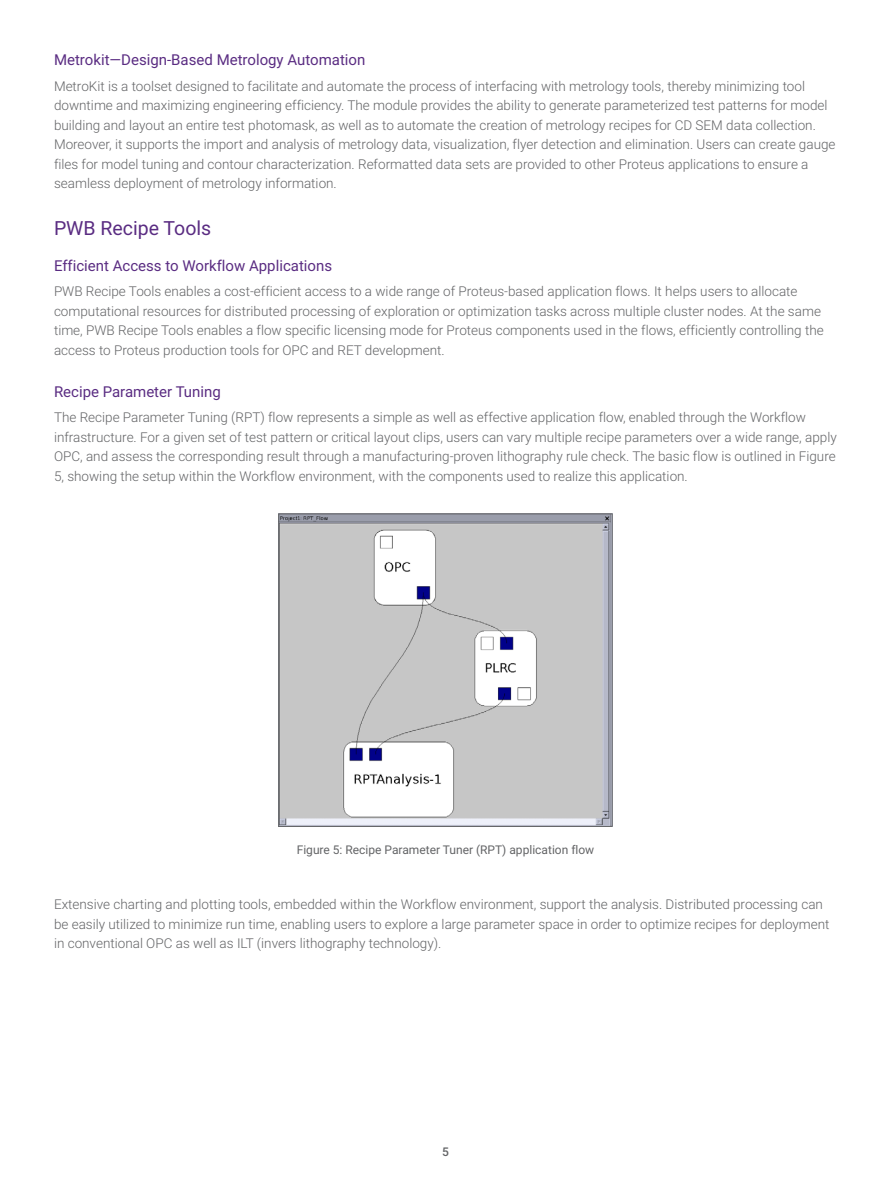
<style>
.page{position:relative;width:891px;height:1188px;background:#fff}
.page>*{position:absolute;margin:0;border:0;box-sizing:border-box;transform-origin:0 0}
.HEADING_1{font:19.5px "Roboto";color:#5a2c82}
.HEADING_2{font:15px "Roboto";color:#5a2c82}
.BODY_COPY{font:300 13.5px/19.5px "Roboto";color:#636466}
.FIGURE_CAPTION{font:12px "Roboto";color:#636466}
.t1{font:500 12px "Roboto";color:#636466}
</style>
<div class="page">
<img style="left:280px;top:515px;width:331px;height:310px">
<div style="left:278px;top:513px;width:335px;height:314px;border:1px solid #636466"></div>
<p class="HEADING_2" style="left:54px;top:49px;width:313px">Metrokit—Design-Based Metrology Automation</p>
<p class="BODY_COPY" style="left:54px;top:76px;width:783px">MetroKit is a toolset designed to facilitate and automate the process of interfacing with metrology tools, thereby minimizing tool downtime and maximizing engineering efficiency. The module provides the ability to generate parameterized test patterns for model building and layout an entire test photomask, as well as to automate the creation of metrology recipes for CD SEM data collection.<br>Moreover, it supports the import and analysis of metrology data, visualization, flyer detection and elimination. Users can create gauge files for model tuning and contour characterization. Reformatted data sets are provided to other Proteus applications to ensure a seamless deployment of metrology information.</p>
<p class="HEADING_1" style="left:54px;top:214px;width:159px">PWB Recipe Tools</p>
<p class="HEADING_2" style="left:54px;top:255px;width:280px">Efficient Access to Workflow Applications</p>
<p class="BODY_COPY" style="left:54px;top:281px;width:771px">PWB Recipe Tools enables a cost-efficient access to a wide range of Proteus-based application flows. It helps users to allocate computational resources for distributed processing of exploration or optimization tasks across multiple cluster nodes. At the same time, PWB Recipe Tools enables a flow specific licensing mode for Proteus components used in the flows, efficiently controlling the access to Proteus production tools for OPC and RET development.</p>
<p class="HEADING_2" style="left:54px;top:381px;width:168px">Recipe Parameter Tuning</p>
<p class="BODY_COPY" style="left:54px;top:407px;width:784px">The Recipe Parameter Tuning (RPT) flow represents a simple as well as effective application flow, enabled through the Workflow infrastructure. For a given set of test pattern or critical layout clips, users can vary multiple recipe parameters over a wide range, apply OPC, and assess the corresponding result through a manufacturing-proven lithography rule check. The basic flow is outlined in Figure 5, showing the setup within the Workflow environment, with the components used to realize this application.</p>
<p class="FIGURE_CAPTION" style="left:297px;top:841px;width:299px">Figure 5: Recipe Parameter Tuner (RPT) application flow</p>
<p class="BODY_COPY" style="left:54px;top:894px;width:777px">Extensive charting and plotting tools, embedded within the Workflow environment, support the analysis. Distributed processing can be easily utilized to minimize run time, enabling users to explore a large parameter space in order to optimize recipes for deployment in conventional OPC as well as ILT (invers lithography technology).</p>
<p class="t1" style="left:442px;top:1144px;width:8px">5</p>
</div>
